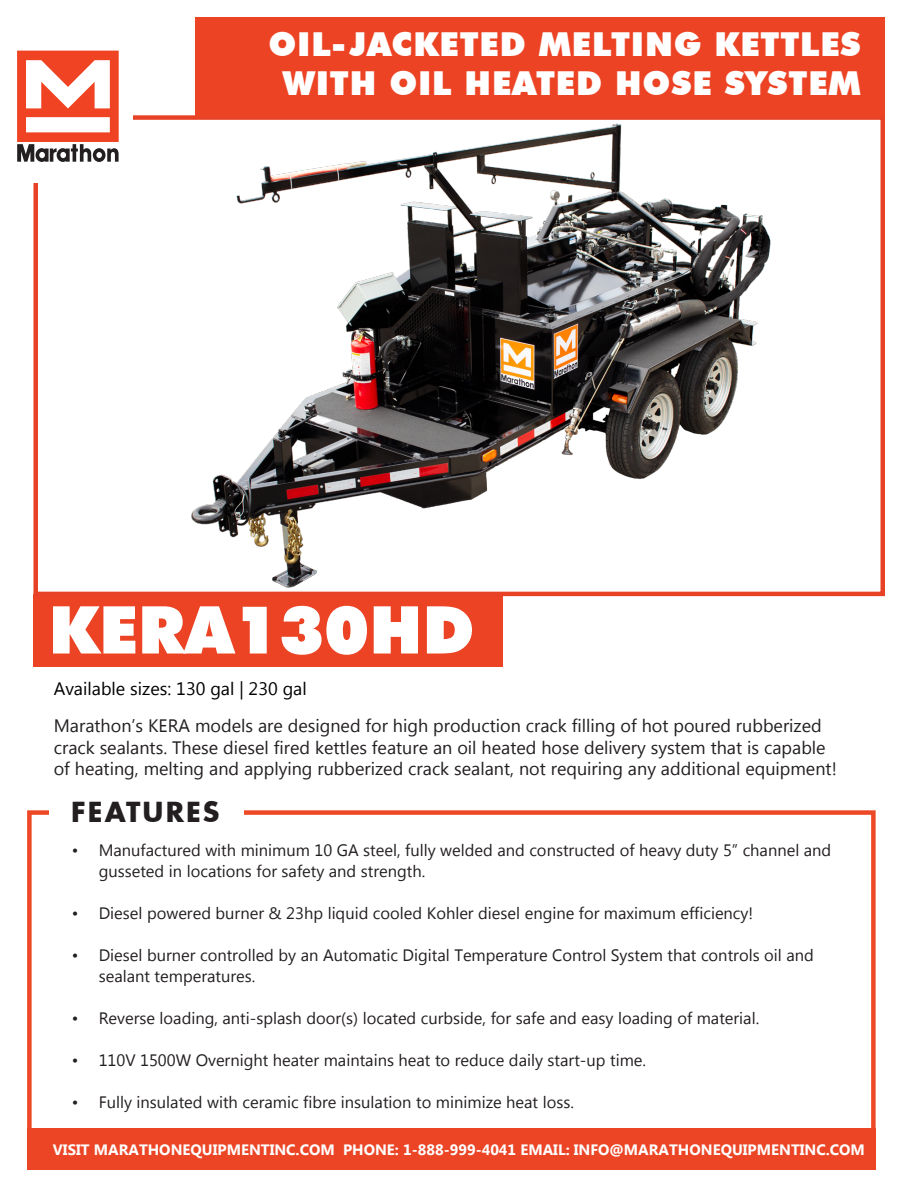
<style>
.page{position:relative;width:918px;height:1188px;background:#fff}
.page>*{position:absolute;margin:0;border:0;box-sizing:border-box;transform-origin:0 0}
.t1{font:900 66px "Futura BT";color:#fff}
.t2{font:900 33px/39.6px "Futura BT";letter-spacing:.025em;color:#fff;text-align:center}
.t3{font:700 27px "Futura";letter-spacing:.075em;color:#231f20}
.t4{font:18px/21.6px "Myanmar Text";color:#231f20}
.t5{font:18px "Myanmar Text";color:#000}
.t6{font:16.5px/21px "Myanmar Text";color:#231f20}
.t7{font:700 15px "Myanmar Text";color:#fff}
</style>
<div class="page">
<div style="left:33px;top:594px;width:469px;height:73px;background:#ec4324"></div>
<div style="left:27px;top:810px;width:849px;height:359px;border:4px solid #ed4926"></div>
<div style="left:27px;top:1128px;width:849px;height:41px;background:#eb4526"></div>
<div style="left:49px;top:793px;width:194px;height:37px;background:#fff"></div>
<div style="left:33px;top:115px;width:852px;height:481px;border:4px solid #e74226"></div>
<div style="left:195px;top:17px;width:690px;height:100px;background:#ec4324"></div>
<div style="left:17px;top:38px;width:116px;height:145px;background:#fff"></div>
<svg style="left:17px;top:51px;width:102px;height:111px"></svg>
<img style="left:182px;top:123px;width:596px;height:470px">
<p class="t2" style="left:268px;top:24px;width:594px">OIL-JACKETED MELTING KETTLES<br>WITH OIL HEATED HOSE SYSTEM</p>
<p class="t1" style="left:49px;top:590px;width:428px">KERA130HD</p>
<p class="t5" style="left:54px;top:678px;width:255px">Available sizes: 130 gal | 230 gal</p>
<p class="t4" style="left:54px;top:715px;width:785px">Marathon’s KERA models are designed for high production crack filling of hot poured rubberized crack sealants. These diesel fired kettles feature an oil heated hose delivery system that is capable of heating, melting and applying rubberized crack sealant, not requiring any additional equipment!</p>
<p class="t3" style="left:71px;top:793px;width:150px">FEATURES</p>
<p class="t6" style="left:99px;top:840px;width:734px;text-indent:-27px">• Manufactured with minimum 10 GA steel, fully welded and constructed of heavy duty 5” channel and gusseted in locations for safety and strength.</p>
<p class="t6" style="left:72px;top:903px;width:683px">• Diesel powered burner &amp; 23hp liquid cooled Kohler diesel engine for maximum efficiency!</p>
<p class="t6" style="left:99px;top:945px;width:717px;text-indent:-27px">• Diesel burner controlled by an Automatic Digital Temperature Control System that controls oil and sealant temperatures.</p>
<p class="t6" style="left:72px;top:1008px;width:689px">• Reverse loading, anti-splash door(s) located curbside, for safe and easy loading of material.</p>
<p class="t6" style="left:72px;top:1050px;width:576px">• 110V 1500W Overnight heater maintains heat to reduce daily start-up time.</p>
<p class="t6" style="left:72px;top:1092px;width:504px">• Fully insulated with ceramic fibre insulation to minimize heat loss.</p>
<p class="t7" style="left:53px;top:1141px;width:814px">VISIT MARATHONEQUIPMENTINC.COM PHONE: 1-888-999-4041 EMAIL: INFO@MARATHONEQUIPMENTINC.COM</p>
</div>
